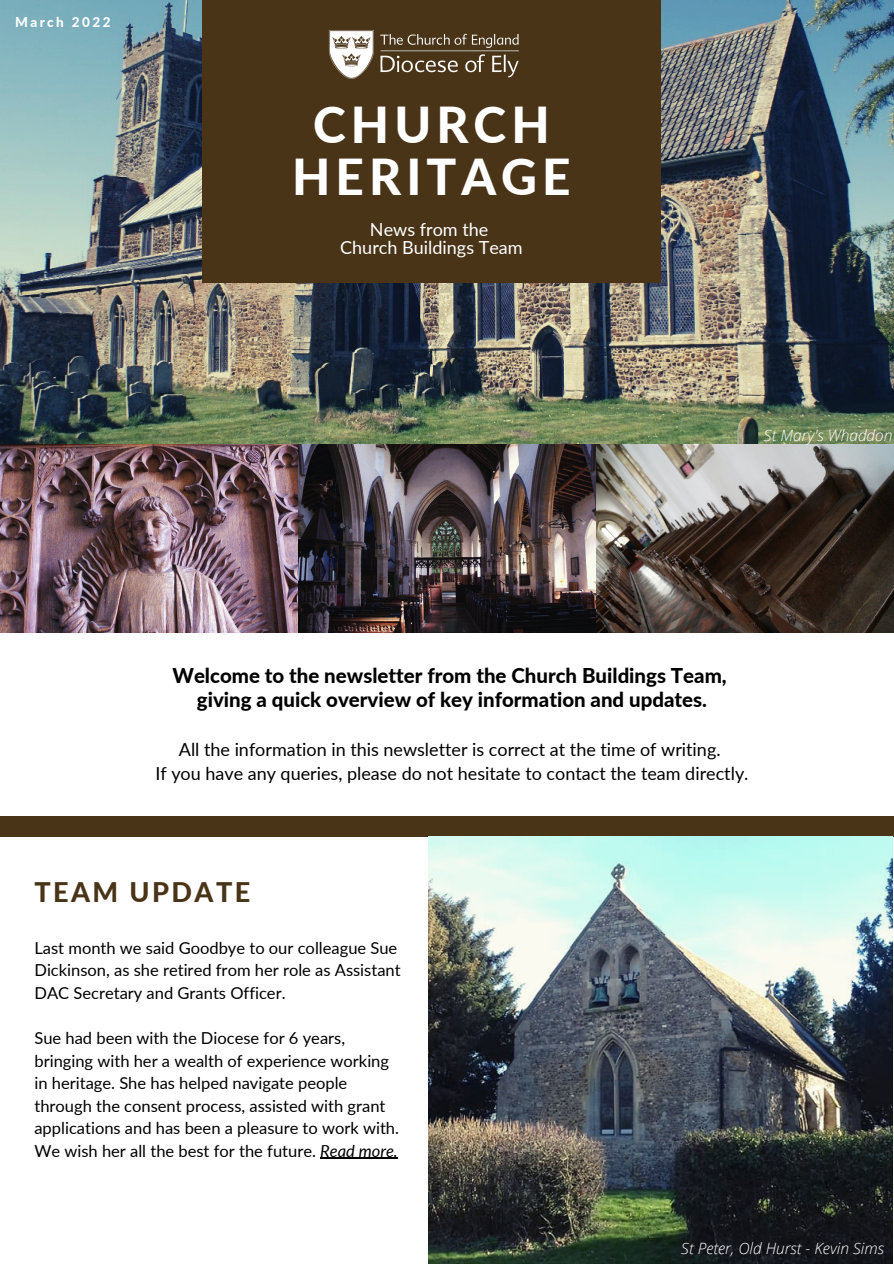
<style>
.page{position:relative;width:894px;height:1264px;background:#fff}
.page>*{position:absolute;margin:0;border:0;box-sizing:border-box;transform-origin:0 0}
.t1{font:800 49.5px "Lato";letter-spacing:.1em;color:#fff}
.t2{font:800 27px "Lato";letter-spacing:.09em;color:#493418}
.t3{font:800 20.4px "Lato";color:#000}
.t4{font:18px "Lato";color:#000}
.t5{font:18px "Lato";color:#fff}
.t6{font:16.5px/22.5px "Lato";color:#000}
.t7{font:italic 300 15.6px "Open Sans";color:#fff}
.t8{font:800 13.5px "Lato";letter-spacing:.18em;color:#fff}
.s1{font-style:italic}
</style>
<div class="page">
<img style="left:0;top:0;width:893px;height:444px">
<div style="left:202px;top:0;width:458px;height:282px;background:#493418"></div>
<div style="left:0;top:816px;width:893px;height:20px;background:#493418"></div>
<img style="left:0;top:444px;width:893px;height:188px">
<img style="left:328px;top:30px;width:191px;height:49px">
<img style="left:428px;top:836px;width:464px;height:427px">
<hr style="left:320px;top:1157px;width:77px;height:1px;background:#000">
<p class="t8" style="left:15px;top:14px;width:97px">March 2022</p>
<p class="t1" style="left:313px;top:94px;width:238px">CHURCH</p>
<p class="t1" style="left:292px;top:146px;width:280px">HERITAGE</p>
<p class="t5" style="left:370px;top:218px;width:120px">News from the</p>
<p class="t5" style="left:340px;top:236px;width:184px">Church Buildings Team</p>
<p class="t7" style="left:763px;top:424px;width:130px">St Mary's Whaddon</p>
<p class="t3" style="left:172px;top:662px;width:555px">Welcome to the newsletter from the Church Buildings Team,</p>
<p class="t3" style="left:197px;top:687px;width:511px">giving a quick overview of key information and updates.</p>
<p class="t4" style="left:179px;top:738px;width:543px">All the information in this newsletter is correct at the time of writing.</p>
<p class="t4" style="left:155px;top:762px;width:594px">If you have any queries, please do not hesitate to contact the team directly.</p>
<p class="t2" style="left:34px;top:875px;width:217px">TEAM UPDATE</p>
<p class="t6" style="left:34px;top:936px;width:367px">Last month we said Goodbye to our colleague Sue<br>Dickinson, as she retired from her role as Assistant<br>DAC Secretary and Grants Officer.</p>
<p class="t6" style="left:34px;top:1026px;width:366px">Sue had been with the Diocese for 6 years, bringing with her a wealth of experience working in heritage. She has helped navigate people through the consent process, assisted with grant applications and has been a pleasure to work with.<br>We wish her all the best for the future. <span class="s1">Read more.</span></p>
<p class="t7" style="left:681px;top:1236px;width:204px">St Peter, Old Hurst - Kevin Sims</p>
</div>
